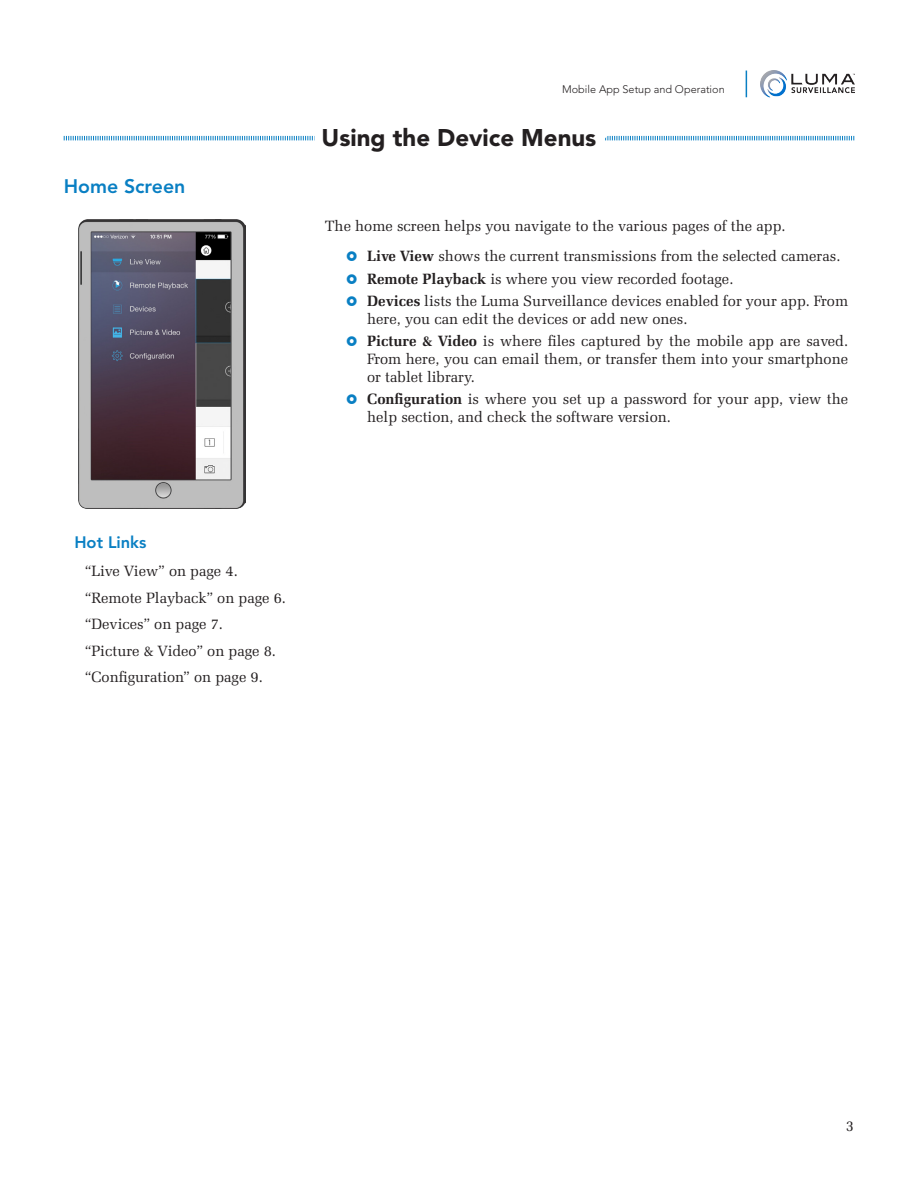
<style>
.page{position:relative;width:918px;height:1188px;background:#fff}
.page>*{position:absolute;margin:0;border:0;box-sizing:border-box;transform-origin:0 0}
.Head{font:900 24px "Avenir LT Std";color:#231f20}
.Subhead{font:800 19.5px "Avenir LT Std";color:#097fc3}
.Subhead_2{font:800 16.5px "Avenir LT Std";color:#097fc3}
.t1{font:15px/18px "Zapf Elliptical 711 BT";color:#231f20}
.t2{font:300 10.8px "Avenir LT Std";color:#231f20}
.s1{font-weight:700}
</style>
<div class="page">
<img style="left:78px;top:261px;width:168px;height:248px">
<svg style="left:63px;top:70px;width:792px;height:191px"></svg>
<p class="Subhead" style="left:64px;top:175px;width:123px">Home Screen</p>
<p class="t2" style="left:562px;top:83px;width:164px">Mobile App Setup and Operation</p>
<p class="Head" style="left:322px;top:123px;width:276px">Using the Device Menus</p>
<p class="t1" style="left:325px;top:216px;width:462px">The home screen helps you navigate to the various pages of the app.</p>
<p class="t1" style="left:367px;top:247px;width:475px"><span class="s1">Live View</span> shows the current transmissions from the selected cameras.</p>
<p class="t1" style="left:367px;top:269px;width:368px"><span class="s1">Remote Playback</span> is where you view recorded footage.</p>
<p class="t1" style="left:367px;top:292px;width:483px"><span class="s1">Devices</span> lists the Luma Surveillance devices enabled for your app. From here, you can edit the devices or add new ones.</p>
<p class="t1" style="left:367px;top:332px;width:483px;text-align:justify"><span class="s1">Picture &amp; Video</span> is where files captured by the mobile app are saved.<br>From here, you can email them, or transfer them into your smartphone or tablet library.</p>
<p class="t1" style="left:367px;top:390px;width:483px"><span class="s1">Configuration</span> is where you set up a password for your app, view the help section, and check the software version.</p>
<p class="Subhead_2" style="left:74px;top:532px;width:74px">Hot Links</p>
<p class="t1" style="left:85px;top:562px;width:154px">“Live View” on page 4.</p>
<p class="t1" style="left:85px;top:588px;width:203px">“Remote Playback” on page 6.</p>
<p class="t1" style="left:85px;top:615px;width:140px">“Devices” on page 7.</p>
<p class="t1" style="left:85px;top:641px;width:193px">“Picture &amp; Video” on page 8.</p>
<p class="t1" style="left:85px;top:668px;width:179px">“Configuration” on page 9.</p>
<p class="t1" style="left:846px;top:1117px;width:10px">3</p>
</div>
